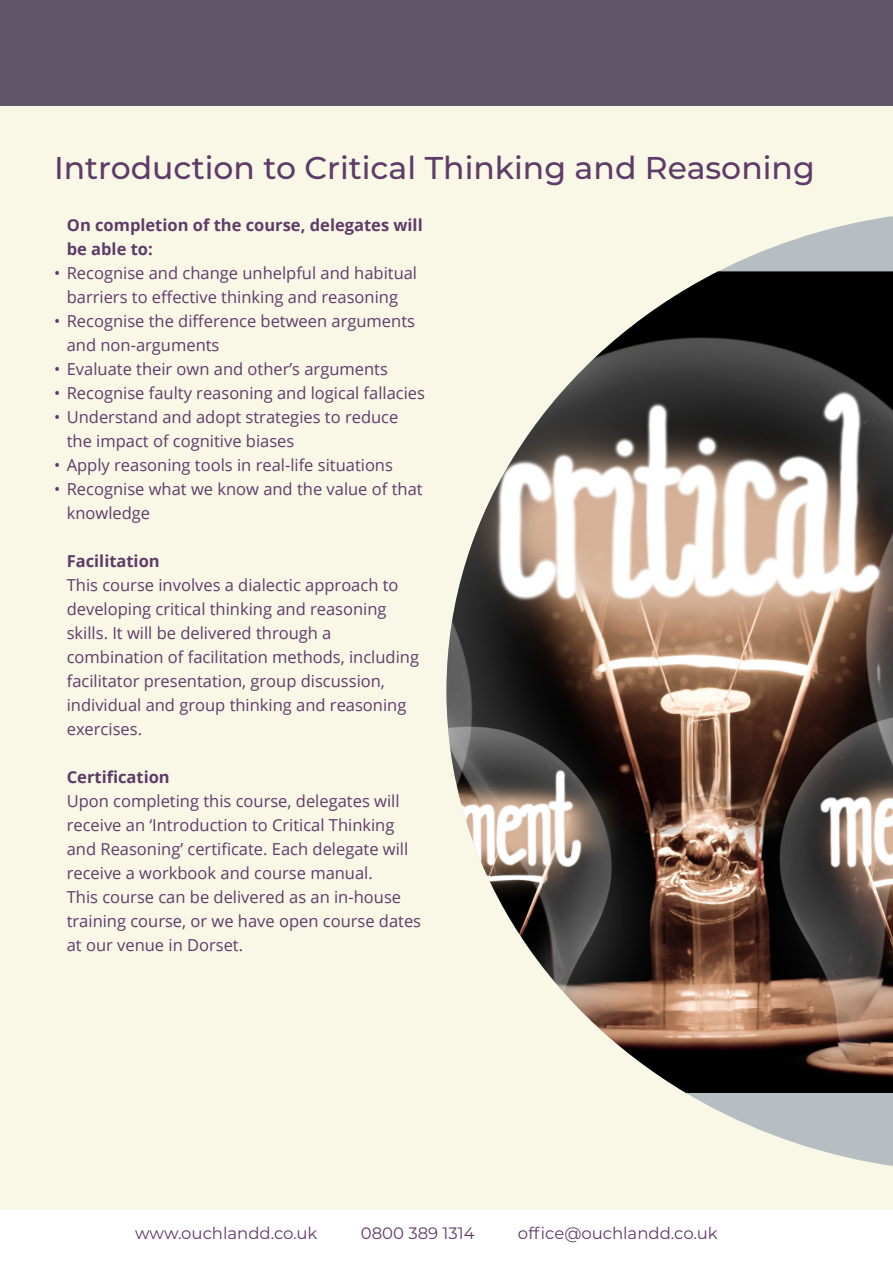
<style>
.page{position:relative;width:893px;height:1263px;background:#f9f8e7}
.page>*{position:absolute;margin:0;border:0;box-sizing:border-box;transform-origin:0 0}
.t1{font:500 31.5px "Montserrat";color:#5f3b68}
.t2{font:16.5px/24px "Open Sans";color:#5f3b68}
.t3{font:700 16.5px/24px "Open Sans";color:#5f3b68}
.t4{font:16.5px "Montserrat";color:#5f3b68}
</style>
<div class="page">
<div style="left:0;top:1210px;width:893px;height:53px;background:#fff"></div>
<div style="left:0;top:0;width:893px;height:106px;background:#615668"></div>
<svg style="left:686px;top:216px;width:207px;height:950px;fill:#b7bec1"></svg>
<img style="left:446px;top:271px;width:447px;height:822px">
<p class="t1" style="left:54px;top:146px;width:762px">Introduction to Critical Thinking and Reasoning</p>
<p class="t3" style="left:67px;top:212px;width:357px">On completion of the course, delegates will be able to:</p>
<p class="t2" style="left:54px;top:260px;width:365px;text-align:center">• Recognise and change unhelpful and habitual barriers to effective thinking and reasoning</p>
<p class="t2" style="left:67px;top:308px;width:350px;text-indent:-13px">• Recognise the difference between arguments and non-arguments</p>
<p class="t2" style="left:54px;top:356px;width:335px">• Evaluate their own and other’s arguments</p>
<p class="t2" style="left:54px;top:380px;width:373px">• Recognise faulty reasoning and logical fallacies</p>
<p class="t2" style="left:67px;top:404px;width:333px;text-indent:-13px">• Understand and adopt strategies to reduce the impact of cognitive biases</p>
<p class="t2" style="left:54px;top:452px;width:340px">• Apply reasoning tools in real-life situations</p>
<p class="t2" style="left:67px;top:476px;width:357px;text-indent:-13px">• Recognise what we know and the value of that knowledge</p>
<p class="t3" style="left:67px;top:548px;width:94px">Facilitation</p>
<p class="t2" style="left:67px;top:572px;width:354px">This course involves a dialectic approach to developing critical thinking and reasoning skills. It will be delivered through a combination of facilitation methods, including facilitator presentation, group discussion, individual and group thinking and reasoning exercises.</p>
<p class="t3" style="left:67px;top:764px;width:105px">Certification</p>
<p class="t2" style="left:67px;top:788px;width:343px">Upon completing this course, delegates will receive an ‘Introduction to Critical Thinking and Reasoning’ certificate. Each delegate will receive a workbook and course manual.</p>
<p class="t2" style="left:67px;top:884px;width:356px">This course can be delivered as an in-house training course, or we have open course dates at our venue in Dorset.</p>
<p class="t4" style="left:135px;top:1221px;width:184px">www.ouchlandd.co.uk</p>
<p class="t4" style="left:361px;top:1221px;width:115px">0800 389 1314</p>
<p class="t4" style="left:518px;top:1221px;width:201px">office@ouchlandd.co.uk</p>
</div>
